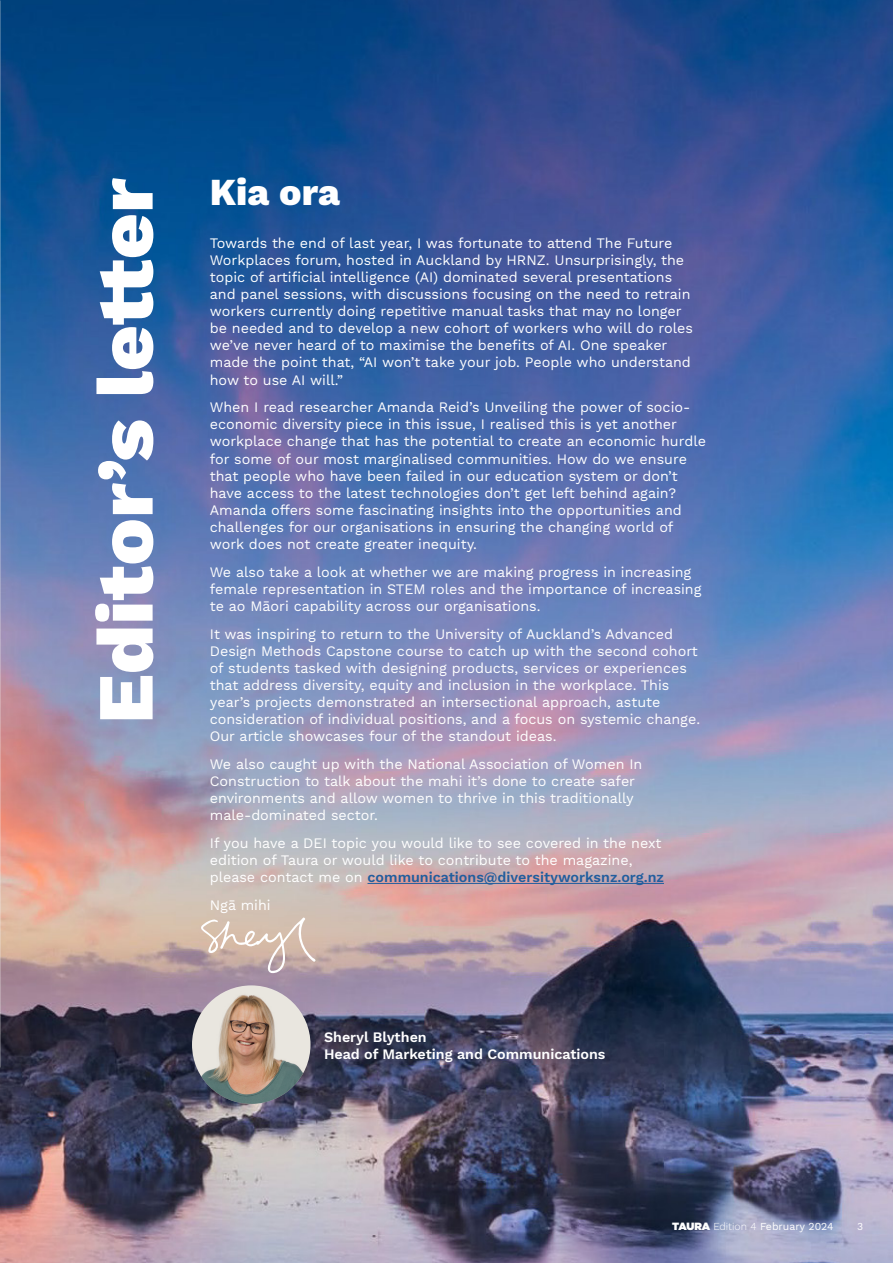
<style>
.page{position:relative;width:893px;height:1263px;background:#fff}
.page>*{position:absolute;margin:0;border:0;box-sizing:border-box;transform-origin:0 0}
.t1{font:800 79.5px "Work Sans";color:#fff}
.t2{font:800 37.5px "Work Sans";color:#fff}
.t3{font:14.25px/17.1px "Work Sans";color:#fff}
.t4{font:600 14.25px/17.1px "Work Sans";color:#fff}
.t5{font:10.5px "Work Sans";color:#fff}
.s1{font-weight:600;color:#215e9e}
.s2{font-family:"Gotham";font-weight:900}
.s3{font-weight:300}
</style>
<div class="page">
<img style="left:0;top:0;width:893px;height:1263px">
<img style="left:192px;top:985px;width:118px;height:119px">
<svg style="left:201px;top:917px;width:115px;height:56px;background:#d0bab1"></svg>
<hr style="left:367px;top:883px;width:297px;height:1px;background:#215e9e">
<h1 class="t1" style="left:80px;top:724px;width:547px;rotate:-90deg">Editor’s letter</h1>
<h2 class="t2" style="left:210px;top:171px;width:132px">Kia ora</h2>
<p class="t3" style="left:210px;top:235px;width:485px">Towards the end of last year, I was fortunate to attend The Future Workplaces forum, hosted in Auckland by HRNZ. Unsurprisingly, the topic of artificial intelligence (AI) dominated several presentations and panel sessions, with discussions focusing on the need to retrain workers currently doing repetitive manual tasks that may no longer be needed and to develop a new cohort of workers who will do roles we’ve never heard of to maximise the benefits of AI. One speaker made the point that, “AI won’t take your job. People who understand how to use AI will.”</p>
<p class="t3" style="left:210px;top:399px;width:498px">When I read researcher Amanda Reid’s Unveiling the power of socio&shy;economic diversity piece in this issue, I realised this is yet another workplace change that has the potential to create an economic hurdle for some of our most marginalised communities. How do we ensure that people who have been failed in our education system or don’t have access to the latest technologies don’t get left behind again?<br>Amanda offers some fascinating insights into the opportunities and challenges for our organisations in ensuring the changing world of work does not create greater inequity.</p>
<p class="t3" style="left:210px;top:564px;width:493px">We also take a look at whether we are making progress in increasing female representation in STEM roles and the importance of increasing te ao Māori capability across our organisations.</p>
<p class="t3" style="left:210px;top:626px;width:492px">It was inspiring to return to the University of Auckland’s Advanced Design Methods Capstone course to catch up with the second cohort of students tasked with designing products, services or experiences that address diversity, equity and inclusion in the workplace. This year’s projects demonstrated an intersectional approach, astute consideration of individual positions, and a focus on systemic change.<br>Our article showcases four of the standout ideas.</p>
<p class="t3" style="left:210px;top:756px;width:434px">We also caught up with the National Association of Women In Construction to talk about the mahi it’s done to create safer environments and allow women to thrive in this traditionally male-dominated sector.</p>
<p class="t3" style="left:210px;top:835px;width:456px">If you have a DEI topic you would like to see covered in the next edition of Taura or would like to contribute to the magazine, please contact me on <span class="s1">communications@diversityworksnz.org.nz</span></p>
<p class="t3" style="left:210px;top:897px;width:62px">Ngā mihi</p>
<p class="t4" style="left:324px;top:1029px;width:283px">Sheryl Blythen<br>Head of Marketing and Communications</p>
<p class="t5" style="left:672px;top:1220px;width:163px"><span class="s2">TAURA</span> <span class="s3">Edition 4</span> February 2024</p>
<p class="t5" style="left:857px;top:1220px;width:8px">3</p>
</div>
